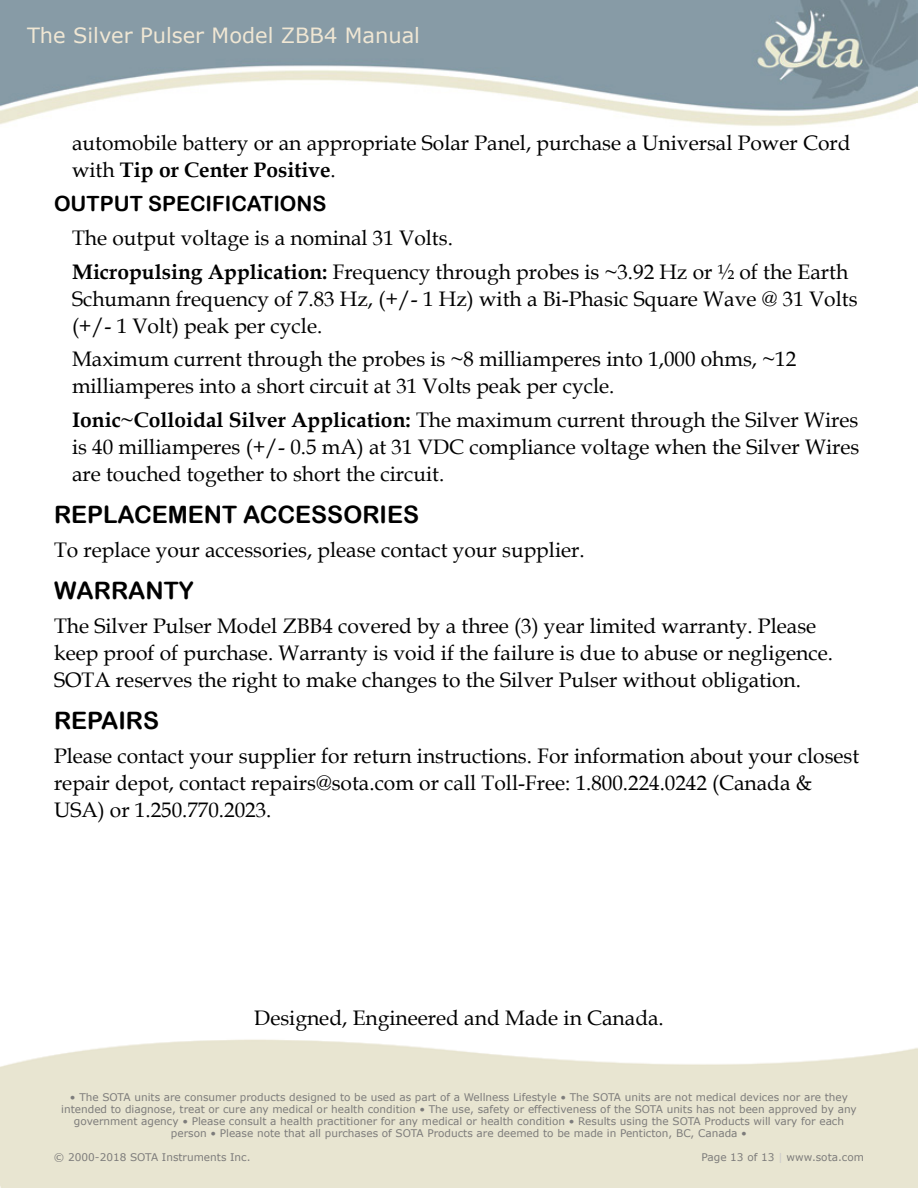
<style>
.page{position:relative;width:918px;height:1188px;background:#fff}
.page>*{position:absolute;margin:0;border:0;box-sizing:border-box;transform-origin:0 0}
.t1{font:24px "Arial Rounded MT Bold";color:#000}
.t2{font:21px/27px "Book Antiqua";color:#000}
.t3{font:21px "Verdana";color:#f0e7d4}
.t4{font:21px "Arial Rounded MT Bold";color:#000}
.t5{font:10.5px/12px "Verdana";color:#7d7c7b;text-align:center}
.s1{font-weight:700}
.s2{color:#cbcaca}
</style>
<div class="page">
<img style="left:0;top:0;width:918px;height:126px">
<p class="t3" style="left:27px;top:22px;width:395px">The Silver Pulser Model ZBB4 Manual</p>
<p class="t2" style="left:72px;top:129px;width:780px">automobile battery or an appropriate Solar Panel, purchase a Universal Power Cord with <span class="s1">Tip or Center Positive</span>.</p>
<p class="t4" style="left:54px;top:191px;width:274px">OUTPUT SPECIFICATIONS</p>
<p class="t2" style="left:72px;top:220px;width:778px;line-height:33.8px">The output voltage is a nominal 31 Volts.<br><span class="s1">Micropulsing Application:</span> Frequency through probes is ~3.92 Hz or ½ of the Earth</p>
<p class="t2" style="left:72px;top:284px;width:787px">Schumann frequency of 7.83 Hz, (+/- 1 Hz) with a Bi-Phasic Square Wave @ 31 Volts (+/- 1 Volt) peak per cycle.</p>
<p class="t2" style="left:72px;top:345px;width:726px">Maximum current through the probes is ~8 milliamperes into 1,000 ohms, ~12 milliamperes into a short circuit at 31 Volts peak per cycle.</p>
<p class="t2" style="left:72px;top:406px;width:789px;text-align:justify"><span class="s1">Ionic~Colloidal Silver Application:</span> The maximum current through the Silver Wires is 40 milliamperes (+/- 0.5 mA) at 31 VDC compliance voltage when the Silver Wires are touched together to short the circuit.</p>
<p class="t1" style="left:54px;top:501px;width:367px">REPLACEMENT ACCESSORIES</p>
<p class="t2" style="left:54px;top:536px;width:532px">To replace your accessories, please contact your supplier.</p>
<p class="t1" style="left:54px;top:577px;width:141px">WARRANTY</p>
<p class="t2" style="left:54px;top:612px;width:781px">The Silver Pulser Model ZBB4 covered by a three (3) year limited warranty. Please keep proof of purchase. Warranty is void if the failure is due to abuse or negligence.<br>SOTA reserves the right to make changes to the Silver Pulser without obligation.</p>
<p class="t1" style="left:54px;top:707px;width:107px">REPAIRS</p>
<p class="t2" style="left:54px;top:742px;width:807px">Please contact your supplier for return instructions. For information about your closest repair depot, contact repairs@sota.com or call Toll-Free: 1.800.224.0242 (Canada &amp;<br>USA) or 1.250.770.2023.</p>
<p class="t2" style="left:254px;top:1003px;width:411px">Designed, Engineered and Made in Canada.</p>
<p class="t5" style="left:61px;top:1091px;width:797px">• The SOTA units are consumer products designed to be used as part of a Wellness Lifestyle • The SOTA units are not medical devices nor are they intended to diagnose, treat or cure any medical or health condition • The use, safety or effectiveness of the SOTA units has not been approved by any government agency • Please consult a health practitioner for any medical or health condition • Results using the SOTA Products will vary for each person • Please note that all purchases of SOTA Products are deemed to be made in Penticton, BC, Canada •</p>
<p class="t5" style="left:54px;top:1151px;width:198px">© 2000-2018 SOTA Instruments Inc.</p>
<p class="t5" style="left:701px;top:1151px;width:164px">Page 13 of 13 <span class="s2">|</span> www.sota.com</p>
</div>
